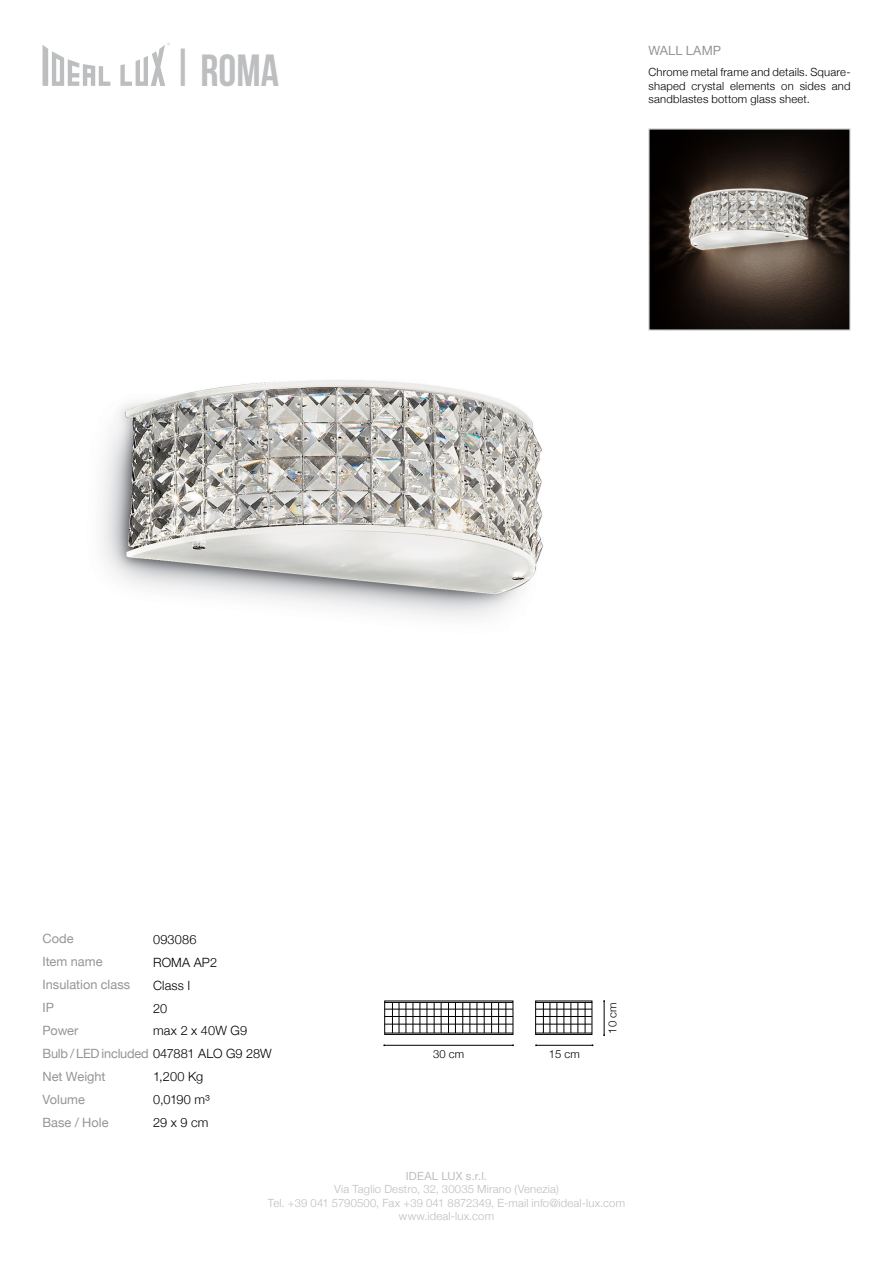
<style>
.page{position:relative;width:893px;height:1263px;background:#fff}
.page>*{position:absolute;margin:0;border:0;box-sizing:border-box;transform-origin:0 0}
.t1{font:45px "Bebas Neue";color:#bcbec0}
.t2{font:12.75px/23px "Helvetica Neue";color:#939598}
.t3{font:300 12.75px/23px "Helvetica Neue";letter-spacing:.015em;color:#000}
.t4{font:12.75px/22.8px "Helvetica Neue";letter-spacing:-.02em;color:#939598}
.t5{font:300 11.25px/13.5px "Helvetica Neue";letter-spacing:.015em;color:#bcbec0;text-align:center}
.t6{font:300 11.25px/13.5px "Helvetica Neue";letter-spacing:.02em;color:#000;text-align:justify}
.t7{font:11.25px "Helvetica Neue";letter-spacing:.015em;color:#bcbec0}
.s1{font-weight:300;color:#000}
</style>
<div class="page">
<svg style="left:43px;top:43px;width:127px;height:43px"></svg>
<img style="left:102px;top:380px;width:441px;height:238px">
<img style="left:650px;top:131px;width:198px;height:197px">
<hr style="left:384px;top:1045px;width:129px;height:1px;background:#000">
<hr style="left:536px;top:1045px;width:57px;height:1px;background:#000">
<hr style="left:385px;top:1002px;width:128px;height:1px;background:#000">
<hr style="left:385px;top:1033px;width:128px;height:1px;background:#000">
<hr style="left:506px;top:1002px;width:1px;height:31px;background:#000">
<hr style="left:498px;top:1002px;width:1px;height:31px;background:#000">
<hr style="left:491px;top:1002px;width:1px;height:31px;background:#000">
<hr style="left:484px;top:1002px;width:1px;height:31px;background:#000">
<hr style="left:477px;top:1002px;width:1px;height:31px;background:#000">
<hr style="left:470px;top:1002px;width:1px;height:31px;background:#000">
<hr style="left:462px;top:1002px;width:1px;height:31px;background:#000">
<hr style="left:455px;top:1002px;width:1px;height:31px;background:#000">
<hr style="left:448px;top:1002px;width:1px;height:31px;background:#000">
<hr style="left:441px;top:1002px;width:1px;height:31px;background:#000">
<hr style="left:434px;top:1002px;width:1px;height:31px;background:#000">
<hr style="left:427px;top:1002px;width:1px;height:31px;background:#000">
<hr style="left:420px;top:1002px;width:1px;height:31px;background:#000">
<hr style="left:413px;top:1002px;width:1px;height:31px;background:#000">
<hr style="left:406px;top:1002px;width:1px;height:31px;background:#000">
<hr style="left:399px;top:1002px;width:1px;height:31px;background:#000">
<hr style="left:392px;top:1002px;width:1px;height:31px;background:#000">
<hr style="left:385px;top:1009px;width:128px;height:1px;background:#000">
<hr style="left:385px;top:1016px;width:128px;height:1px;background:#000">
<hr style="left:385px;top:1024px;width:128px;height:1px;background:#000">
<hr style="left:585px;top:1002px;width:1px;height:31px;background:#000">
<hr style="left:578px;top:1002px;width:1px;height:31px;background:#000">
<hr style="left:571px;top:1002px;width:1px;height:31px;background:#000">
<hr style="left:564px;top:1002px;width:1px;height:31px;background:#000">
<hr style="left:557px;top:1002px;width:1px;height:31px;background:#000">
<hr style="left:550px;top:1002px;width:1px;height:31px;background:#000">
<hr style="left:543px;top:1002px;width:1px;height:31px;background:#000">
<hr style="left:536px;top:1009px;width:56px;height:1px;background:#000">
<hr style="left:536px;top:1016px;width:56px;height:1px;background:#000">
<hr style="left:536px;top:1024px;width:56px;height:1px;background:#000">
<div style="left:535px;top:1001px;width:57px;height:33px;border:1px solid #000"></div>
<hr style="left:604px;top:1001px;width:1px;height:34px;background:#000">
<h1 class="t1" style="left:171px;top:43px;width:24px">|</h1>
<h1 class="t1" style="left:200px;top:46px;width:80px">ROMA</h1>
<p class="t2" style="left:648px;top:38px;width:74px">WALL LAMP</p>
<p class="t6" style="left:648px;top:65px;width:203px">Chrome metal frame and details. Square&shy;shaped crystal elements on sides and sandblastes bottom glass sheet.</p>
<p class="t2" style="left:43px;top:926px;width:89px">Code<br>Item name<br>Insulation class</p>
<p class="t2" style="left:43px;top:995px;width:13px">IP</p>
<p class="t3" style="left:153px;top:927px;width:45px">093086</p>
<p class="t3" style="left:153px;top:950px;width:66px">ROMA AP2<br>Class I</p>
<p class="t3" style="left:153px;top:996px;width:16px">20</p>
<p class="t3" style="left:153px;top:1018px;width:96px">max 2 x 40W G9</p>
<p class="t4" style="left:42px;top:1018px;width:231px">Power<br>Bulb / LED included <span class="s1">047881 ALO G9 28W</span></p>
<p class="t2" style="left:42px;top:1064px;width:65px">Net Weight</p>
<p class="t2" style="left:42px;top:1087px;width:68px">Volume<br>Base / Hole</p>
<p class="t3" style="left:153px;top:1064px;width:52px">1,200 Kg</p>
<p class="t3" style="left:153px;top:1087px;width:58px">0,0190 m³<br>29 x 9 cm</p>
<p class="t6" style="left:433px;top:1046px;width:32px">30 cm</p>
<p class="t6" style="left:549px;top:1046px;width:32px">15 cm</p>
<p class="t6" style="left:605px;top:1033px;width:32px;rotate:-90deg">10 cm</p>
<p class="t7" style="left:406px;top:1166px;width:83px">IDEAL LUX s.r.l.</p>
<p class="t5" style="left:268px;top:1182px;width:359px">Via Taglio Destro, 32, 30035 Mirano (Venezia)<br>Tel. +39 041 5790500, Fax +39 041 8872349, E-mail info@ideal-lux.com www.ideal-lux.com</p>
</div>
